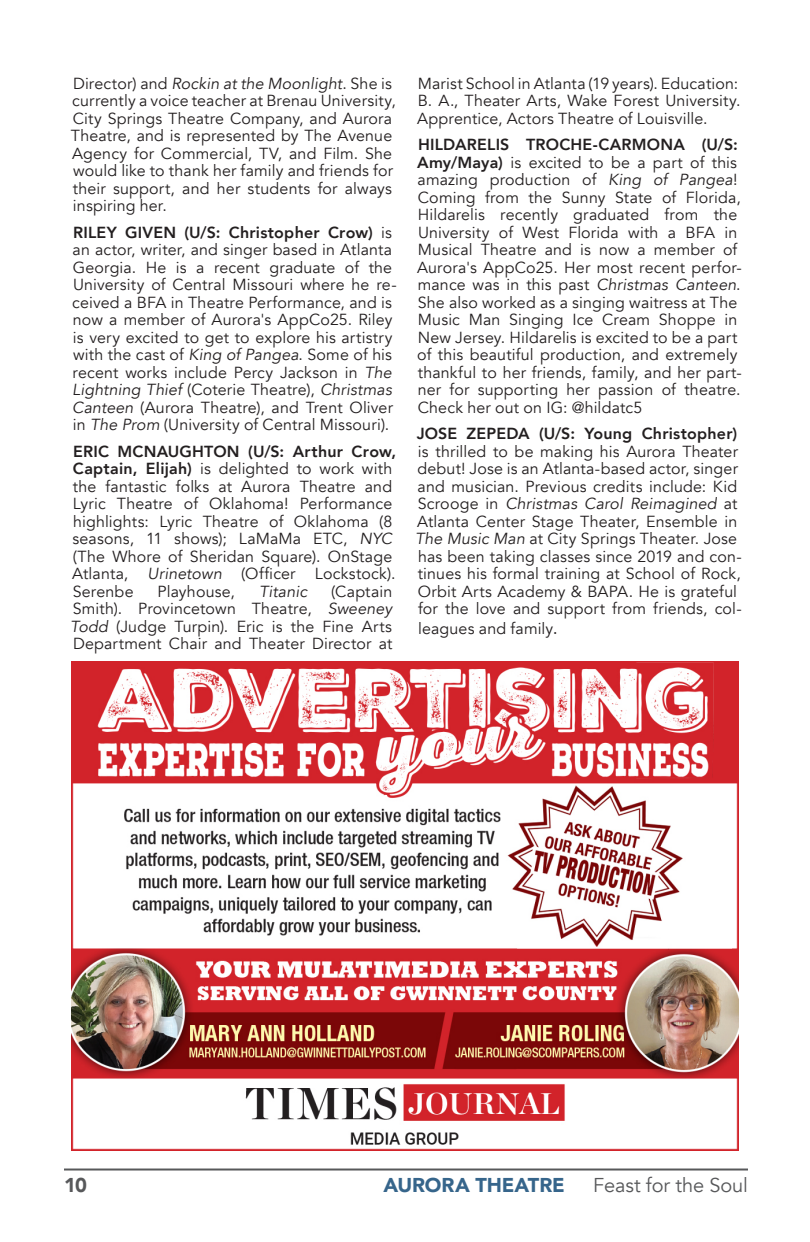
<style>
.page{position:relative;width:810px;height:1242px;background:#fff}
.page>*{position:absolute;margin:0;border:0;box-sizing:border-box;transform-origin:0 0}
.t1{font:20px "Avenir";letter-spacing:-.005em;color:#57585a}
.t2{font:900 20px "Avenir";letter-spacing:-.005em;color:#36658b}
.t3{font:900 20px "Avenir";color:#57585a}
.Bio{font:16px/17.6px "Avenir";letter-spacing:.01em;color:#231f20}
.Bio-2{font:italic 16px "Avenir";letter-spacing:.01em;color:#231f20}
.s1{font-style:italic}
.s2{font-weight:800}
.s3{font-size:18px}
</style>
<div class="page">
<img style="left:72px;top:661px;width:666px;height:489px">
<hr style="left:64px;top:1169px;width:684px;height:2px;background:#57585a">
<p class="Bio" style="left:71px;top:75px;width:326px">Director) and <span class="s1">Rockin at the Moonlight</span>. She is currently a voice teacher at Brenau University, City Springs Theatre Company, and Aurora Theatre, and is represented by The Avenue Agency for Commercial, TV, and Film. She would like to thank her family and friends for their support, and her students for always inspiring her.</p>
<p class="Bio" style="left:72px;top:224px;width:326px"><span class="s2">RILEY GIVEN (U/S: Christopher Crow)</span> is an actor, writer, and singer based in Atlanta Georgia. He is a recent graduate of the University of Central Missouri where he re&shy;ceived a BFA in Theatre Performance, and is now a member of Aurora's AppCo25. Riley is very excited to get to explore his artistry with the cast of <span class="s1">King of Pangea</span>. Some of his recent works include Percy Jackson in <span class="s1">The Lightning Thief</span> (Coterie Theatre), <span class="s1">Christmas Canteen</span> (Aurora Theatre), and Trent Oliver in <span class="s1">The Prom</span> (University of Central Missouri).</p>
<p class="Bio" style="left:72px;top:443px;width:326px"><span class="s2">ERIC MCNAUGHTON (U/S: Arthur Crow, Captain, Elijah)</span> is delighted to work with the fantastic folks at Aurora Theatre and Lyric Theatre of Oklahoma! Performance highlights: Lyric Theatre of Oklahoma (8 seasons, 11 shows); LaMaMa ETC, <span class="s1">NYC </span>(The Whore of Sheridan Square). OnStage Atlanta, <span class="s1">Urinetown</span> (Officer Lockstock).<br>Serenbe</p>
<p class="Bio" style="left:158px;top:583px;width:79px">Playhouse,</p>
<p class="Bio-2" style="left:259px;top:582px;width:50px">Titanic</p>
<p class="Bio" style="left:70px;top:583px;width:324px;text-align:justify;text-indent:261px">(Captain Smith). Provincetown Theatre, <span class="s1">Sweeney Todd</span> (Judge Turpin). Eric is the Fine Arts Department Chair and Theater Director at</p>
<p class="Bio" style="left:417px;top:75px;width:325px">Marist School in Atlanta (19 years). Education:<br>B. A., Theater Arts, Wake Forest University.<br>Apprentice, Actors Theatre of Louisville.</p>
<p class="Bio" style="left:417px;top:136px;width:326px"><span class="s2">HILDARELIS TROCHE-CARMONA (U/S:<br>Amy/Maya)</span> is excited to be a part of this amazing production of <span class="s1">King of Pangea</span>!<br>Coming from the Sunny State of Florida, Hildarelis recently graduated from the University of West Florida with a BFA in Musical Theatre and is now a member of Aurora's AppCo25. Her most recent perfor&shy;mance was in this past <span class="s1">Christmas Canteen</span>.<br>She also worked as a singing waitress at The Music Man Singing Ice Cream Shoppe in New Jersey. Hildarelis is excited to be a part of this beautiful production, and extremely thankful to her friends, family, and her part&shy;ner for supporting her passion of theatre.<br>Check her out on IG: @hildatc5</p>
<p class="Bio" style="left:415px;top:425px;width:328px"><span class="s2">JOSE ZEPEDA (U/S: Young Christopher) </span>is thrilled to be making his Aurora Theater debut! Jose is an Atlanta-based actor, singer and musician. Previous credits include: Kid Scrooge in <span class="s1">Christmas Carol Reimagined</span> at Atlanta Center Stage Theater, Ensemble in <span class="s1">The Music Man</span> at City Springs Theater. Jose has been taking classes since 2019 and con&shy;tinues his formal training at School of Rock, Orbit Arts Academy &amp; BAPA. He is grateful for the love and support from friends, col-</p>
<p class="Bio" style="left:418px;top:620px;width:141px">leagues and family<span class="s3">.</span></p>
<p class="t3" style="left:64px;top:1168px;width:24px">10</p>
<p class="t2" style="left:383px;top:1168px;width:183px">AURORA THEATRE</p>
<p class="t1" style="left:593px;top:1173px;width:156px">Feast for the Soul</p>
</div>
